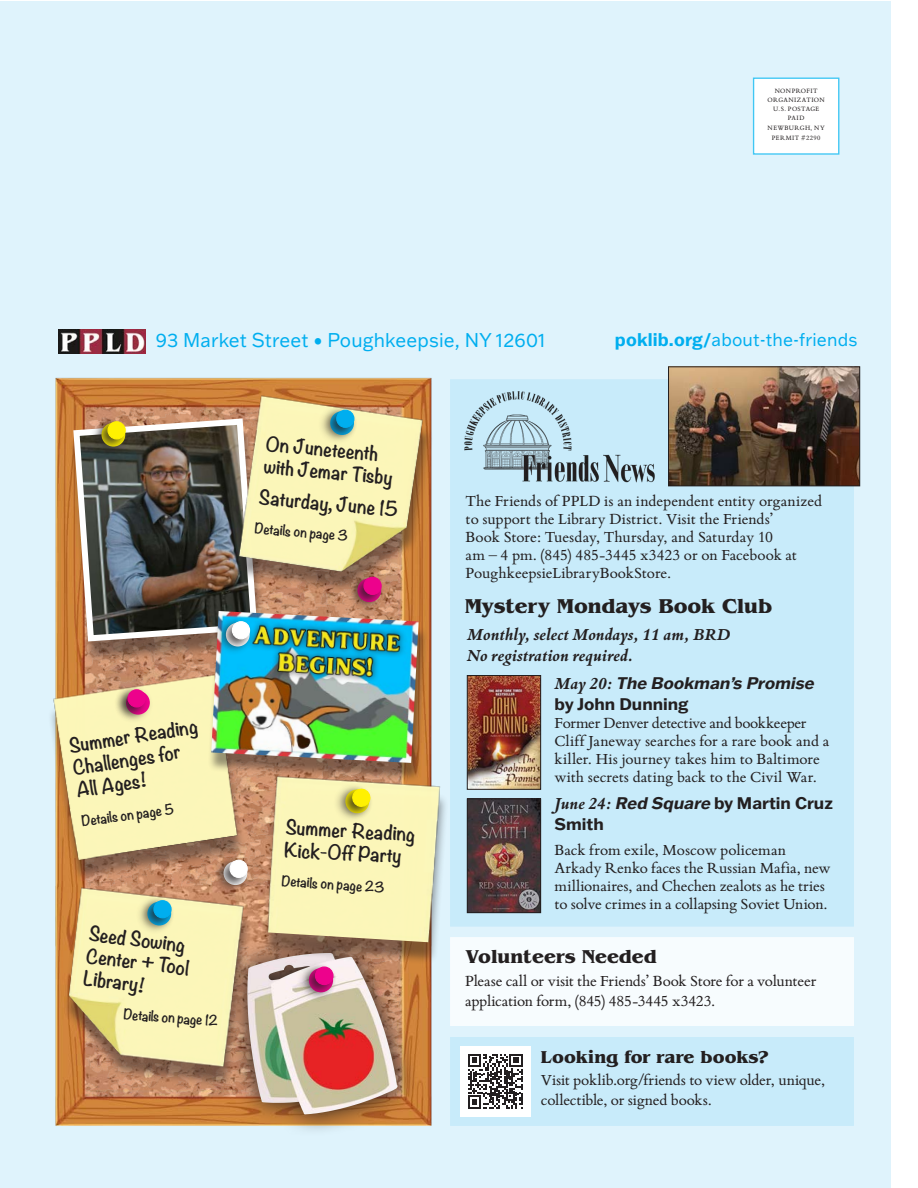
<style>
.page{position:relative;width:918px;height:1188px;background:#fff}
.page>*{position:absolute;margin:0;border:0;box-sizing:border-box;transform-origin:0 0}
.Slightly_Larger_Mediumsmall{font:700 21px "Benguiat Pro ITC";letter-spacing:-.005em;color:#231f20}
.t1{font:19.5px "Franklin Gothic ATF";letter-spacing:.01em;color:#00aeef;scale:.95 1}
.program_text{font:700 19.5px "Benguiat Pro ITC";letter-spacing:.005em;color:#231f20}
.program_titles{font:700 18px/22.5px "Noteworthy";color:#231f20}
.program_titles-2{font:italic 700 18px/21px "Bembo Book MT Pro";color:#231f20}
.t2{font:18px "Franklin Gothic ATF";letter-spacing:.01em;color:#00aeef;scale:.95 1}
.program_text-2{font:700 18px "Benguiat Pro ITC";color:#231f20}
.program_titles-3{font:16.5px/18px "Bembo Book MT Pro";letter-spacing:-.005em;color:#231f20}
.article_text{font:16.5px/18px "Bembo Book MT Pro";color:#231f20}
.program_text-3{font:16.5px/20.2px "Bembo Book MT Pro";letter-spacing:-.01em;color:#231f20}
.program_titles-4{font:italic 700 16.5px/21px "Franklin Gothic ATF";color:#231f20}
.program_titles-5{font:700 16.5px/21px "Franklin Gothic ATF";color:#231f20}
.program_titles-6{font:700 12.75px "Noteworthy";color:#231f20}
.t3{font:7.05px/9px "Bembo Book MT Pro";letter-spacing:.05em;color:#231f20;text-align:center}
.s1{font-weight:700}
.s2{font-family:"Bembo Book MT Pro";font-size:18px}
.s3{font-style:normal}
.s4{font-family:"Bembo Book MT Pro";font-style:italic;font-size:18px}
.s5{font-style:italic}
</style>
<div class="page">
<div style="left:1px;top:2px;width:890px;height:1186px;background:#dff3fc"></div>
<div style="left:753px;top:78px;width:86px;height:77px;background:#fff;border:1px solid #40c7f4"></div>
<img style="left:58px;top:330px;width:88px;height:21px">
<div style="left:450px;top:937px;width:404px;height:89px;background:#f7fcfe"></div>
<div style="left:450px;top:379px;width:404px;height:548px;background:#c8ebfa"></div>
<img style="left:469px;top:677px;width:70px;height:111px">
<div style="left:467px;top:675px;width:74px;height:115px;border:1px solid #231f20"></div>
<img style="left:469px;top:801px;width:70px;height:110px">
<div style="left:467px;top:799px;width:74px;height:114px;border:1px solid #231f20"></div>
<img style="left:464px;top:391px;width:206px;height:96px">
<div style="left:450px;top:1037px;width:404px;height:89px;background:#c8ebfa"></div>
<img style="left:670px;top:368px;width:188px;height:116px">
<div style="left:668px;top:366px;width:192px;height:120px;border:1px solid #231f20"></div>
<div style="left:460px;top:1046px;width:70px;height:70px;background:#fff"></div>
<svg style="left:468px;top:1054px;width:55px;height:55px"></svg>
<img style="left:55px;top:351px;width:402px;height:775px">
<div style="left:48px;top:682px;width:199px;height:200px;background:#231f20;opacity:.46"></div>
<img style="left:48px;top:664px;width:200px;height:202px">
<div style="left:69px;top:425px;width:199px;height:239px;background:#231f20;opacity:.46"></div>
<img style="left:70px;top:415px;width:191px;height:230px">
<svg style="left:225px;top:931px;width:193px;height:199px"></svg>
<img style="left:240px;top:945px;width:165px;height:178px">
<div style="left:207px;top:617px;width:221px;height:165px;background:#231f20;opacity:.46"></div>
<img style="left:211px;top:611px;width:208px;height:152px">
<div style="left:63px;top:895px;width:189px;height:194px;background:#231f20;opacity:.46"></div>
<img style="left:51px;top:877px;width:202px;height:197px">
<div style="left:235px;top:403px;width:198px;height:191px;background:#231f20;opacity:.46"></div>
<img style="left:227px;top:385px;width:207px;height:202px">
<div style="left:262px;top:783px;width:187px;height:181px;background:#231f20;opacity:.46"></div>
<img style="left:256px;top:766px;width:193px;height:177px">
<div style="left:318px;top:405px;width:40px;height:39px;background:#231f20;opacity:.41"></div>
<div style="left:324px;top:407px;width:34px;height:34px;background:#231f20;opacity:.75"></div>
<div style="left:337px;top:410px;width:17px;height:17px;background:#00aeef;border-radius:50%"></div>
<div style="left:336px;top:410px;width:18px;height:18px;border:1px solid #00aeef;border-radius:50%"></div>
<div style="left:114px;top:685px;width:39px;height:39px;background:#fbf5b8"></div>
<div style="left:126px;top:691px;width:24px;height:24px;border:2px solid #ed028c;border-radius:50%"></div>
<div style="left:115px;top:686px;width:34px;height:34px;background:#231f20;opacity:.75"></div>
<div style="left:128px;top:690px;width:17px;height:17px;background:#ed028c;border-radius:50%"></div>
<div style="left:128px;top:689px;width:18px;height:19px;border:1px solid #ed028c;border-radius:50%"></div>
<div style="left:296px;top:961px;width:41px;height:41px;background:#231f20;opacity:.41"></div>
<div style="left:302px;top:963px;width:35px;height:35px;background:#231f20;opacity:.75"></div>
<div style="left:315px;top:967px;width:18px;height:18px;background:#ed028c;border-radius:50%"></div>
<div style="left:315px;top:966px;width:19px;height:19px;border:1px solid #ed028c;border-radius:50%"></div>
<div style="left:89px;top:417px;width:40px;height:39px;background:#231f20;opacity:.41"></div>
<div style="left:95px;top:418px;width:34px;height:34px;background:#231f20;opacity:.75"></div>
<div style="left:108px;top:422px;width:17px;height:17px;background:#fff101;border-radius:50%"></div>
<div style="left:107px;top:421px;width:19px;height:18px;border:1px solid #fff101;border-radius:50%"></div>
<div style="left:246px;top:619px;width:161px;height:65px;background:#231f20;opacity:.75"></div>
<img style="left:244px;top:622px;width:165px;height:60px">
<div style="left:214px;top:617px;width:39px;height:39px;background:#231f20;opacity:.41"></div>
<div style="left:219px;top:618px;width:34px;height:34px;background:#231f20;opacity:.75"></div>
<div style="left:232px;top:622px;width:18px;height:17px;background:#fff;border-radius:50%"></div>
<div style="left:232px;top:621px;width:18px;height:18px;border:1px solid #fff;border-radius:50%"></div>
<div style="left:135px;top:896px;width:40px;height:39px;background:#faf6b8"></div>
<div style="left:141px;top:897px;width:34px;height:34px;background:#231f20;opacity:.75"></div>
<div style="left:154px;top:901px;width:17px;height:17px;background:#00aeef;border-radius:50%"></div>
<div style="left:153px;top:900px;width:19px;height:18px;border:1px solid #00aeef;border-radius:50%"></div>
<div style="left:333px;top:783px;width:40px;height:40px;background:#231f20;opacity:.41"></div>
<div style="left:340px;top:786px;width:34px;height:34px;background:#231f20;opacity:.75"></div>
<svg style="left:343px;top:787px;width:29px;height:27px"></svg>
<div style="left:212px;top:855px;width:39px;height:40px;background:#231f20;opacity:.41"></div>
<div style="left:217px;top:857px;width:34px;height:34px;background:#231f20;opacity:.75"></div>
<div style="left:230px;top:860px;width:17px;height:17px;background:#fff;border-radius:50%"></div>
<div style="left:230px;top:860px;width:18px;height:18px;border:1px solid #fff;border-radius:50%"></div>
<div style="left:345px;top:572px;width:40px;height:40px;background:#231f20;opacity:.41"></div>
<div style="left:351px;top:574px;width:34px;height:34px;background:#231f20;opacity:.75"></div>
<div style="left:364px;top:577px;width:17px;height:17px;background:#ed028c;border-radius:50%"></div>
<div style="left:363px;top:577px;width:19px;height:18px;border:1px solid #ed028c;border-radius:50%"></div>
<p class="t3" style="left:768px;top:86px;width:59px">NONPROFIT<br>ORGANIZATION<br>U.S. POSTAGE<br>PAID</p>
<p class="t3" style="left:768px;top:123px;width:59px;line-height:9.9px">NEWBURGH, NY<br>PERMIT #2290</p>
<p class="t1" style="left:156px;top:327px;width:412px">93 Market Street • Poughkeepsie, NY 12601</p>
<p class="t2" style="left:615px;top:328px;width:257px"><span class="s1">poklib.org/</span>about-the-friends</p>
<p class="program_titles" style="left:267px;top:432px;width:131px;rotate:5deg">On Juneteenth with Jemar Tisby</p>
<p class="program_titles-6" style="left:256px;top:517px;width:95px;rotate:5deg">Details on page 3</p>
<p class="program_titles" style="left:260px;top:485px;width:142px;rotate:5deg">Saturday, June 15</p>
<p class="program_titles" style="left:68px;top:734px;width:131px;rotate:-9deg">Summer Reading<br>Challenges for<br>All Ages!</p>
<p class="program_titles-6" style="left:80px;top:810px;width:95px;rotate:-8deg">Details on page 5</p>
<p class="program_titles" style="left:91px;top:921px;width:105px;rotate:7deg">Seed Sowing<br>Center + Tool<br>Library!</p>
<p class="program_titles-6" style="left:125px;top:1003px;width:96px;rotate:4deg">Details on page 12</p>
<p class="program_titles" style="left:286px;top:815px;width:131px;rotate:3deg">Summer Reading<br>Kick-Off Party</p>
<p class="program_titles-6" style="left:283px;top:869px;width:105px;rotate:4deg">Details on page 23</p>
<p class="article_text" style="left:466px;top:491px;width:358px">The Friends of PPLD is an independent entity organized to support the Library District. Visit the Friends’<br>Book Store: Tuesday, Thursday, and Saturday 10<br>am – 4 pm. (845) 485-3445 x3423 or on Facebook at PoughkeepsieLibraryBookStore.</p>
<p class="Slightly_Larger_Mediumsmall" style="left:465px;top:594px;width:309px">Mystery Mondays Book Club</p>
<p class="program_titles-2" style="left:467px;top:623px;width:265px">Monthly, select Mondays, 11 am, BRD<br>No registration required.</p>
<p class="program_titles-4" style="left:555px;top:672px;width:265px"><span class="s2">May 2 0 :</span> The Bookman’s Promise <span class="s3">by John Dunning</span></p>
<p class="program_titles-3" style="left:555px;top:713px;width:276px">Former Denver detective and bookkeeper Cliff Janeway searches for a rare book and a killer. His journey takes him to Baltimore with secrets dating back to the Civil War.</p>
<p class="program_titles-5" style="left:555px;top:793px;width:280px"><span class="s4">June 24:</span> <span class="s5">Red Square</span> by Martin Cruz<br>Smith</p>
<p class="program_titles-3" style="left:555px;top:840px;width:278px">Back from exile, Moscow policeman Arkady Renko faces the Russian Mafia, new millionaires, and Chechen zealots as he tries to solve crimes in a collapsing Soviet Union.</p>
<p class="program_text" style="left:465px;top:945px;width:193px">Volunteers Needed</p>
<p class="program_text-3" style="left:465px;top:970px;width:353px">Please call or visit the Friends’ Book Store for a volunteer application form, (845) 485-3445 x3423.</p>
<p class="program_text-2" style="left:541px;top:1046px;width:229px">Looking for rare books?</p>
<p class="program_text-3" style="left:541px;top:1069px;width:286px">Visit poklib.org/friends to view older, unique, collectible, or signed books.</p>
</div>
